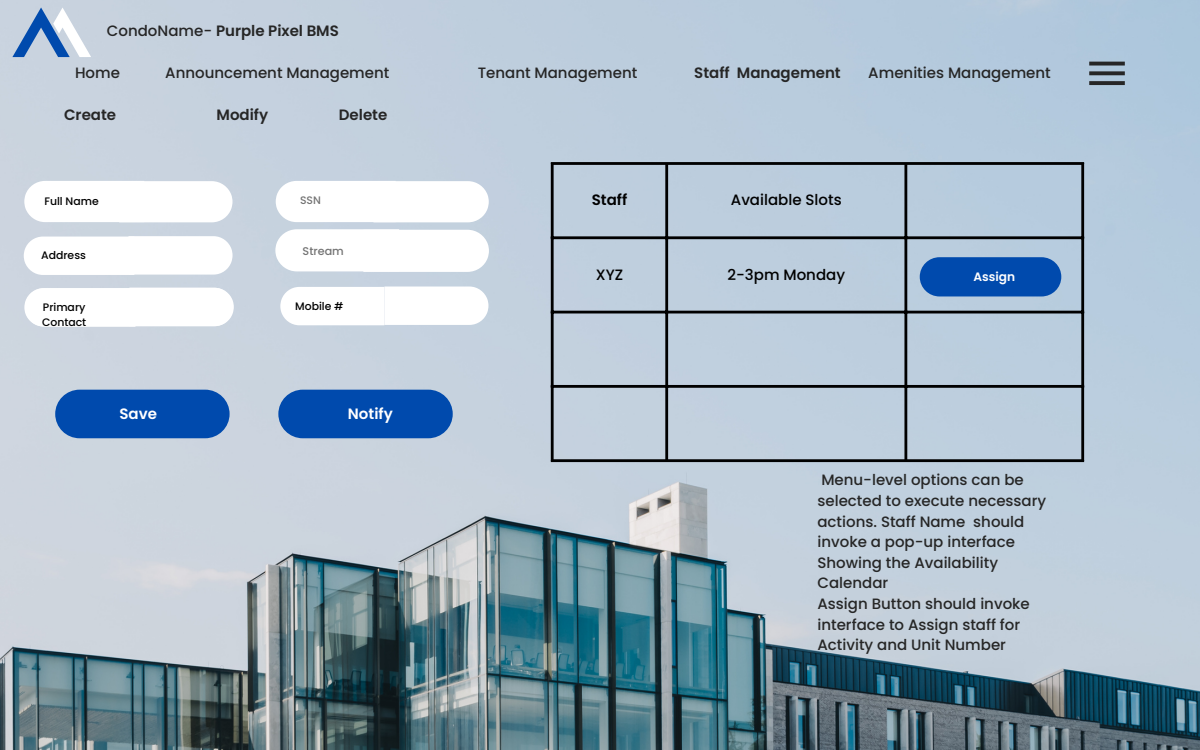
<style>
.page{position:relative;width:1200px;height:750px;background:#fff}
.page>*{position:absolute;margin:0;border:0;box-sizing:border-box;transform-origin:0 0}
.t1{font:500 15px/20.6px "Poppins";color:#262626}
.t2{font:600 15px "Poppins";color:#262626}
.t3{font:500 15px "Poppins";color:#000}
.t4{font:600 15px "Poppins";color:#fff}
.t5{font:600 15px "Poppins";color:#000}
.t6{font:600 12.12px "Poppins";color:#fff}
.t7{font:500 11.12px "Poppins";color:#737373}
.t8{font:500 10.88px/15px "Poppins";color:#000}
.t9{font:500 10.88px "Poppins";color:#737373}
.s1{font-weight:500}
</style>
<div class="page">
<img style="left:0;top:0;width:1200px;height:750px">
<svg style="left:12px;top:7px;width:79px;height:50px;background:#a2b9d7"></svg>
<svg style="left:1089px;top:62px;width:36px;height:23px"></svg>
<hr style="left:551px;top:165px;width:3px;height:294px;background:#000">
<hr style="left:665px;top:165px;width:3px;height:294px;background:#000">
<hr style="left:904px;top:165px;width:3px;height:294px;background:#000">
<hr style="left:1081px;top:165px;width:3px;height:294px;background:#000">
<hr style="left:551px;top:162px;width:533px;height:3px;background:#000">
<hr style="left:551px;top:236px;width:533px;height:3px;background:#000">
<hr style="left:551px;top:311px;width:533px;height:2px;background:#000">
<hr style="left:551px;top:385px;width:533px;height:3px;background:#000">
<hr style="left:551px;top:459px;width:533px;height:3px;background:#000">
<div style="left:55px;top:390px;width:175px;height:48px;background:#004aad;border-radius:24px"></div>
<div style="left:278px;top:390px;width:175px;height:48px;background:#004aad;border-radius:24px"></div>
<svg style="left:24px;top:181px;width:209px;height:41px"></svg>
<svg style="left:275px;top:229px;width:214px;height:43px"></svg>
<svg style="left:276px;top:181px;width:213px;height:41px"></svg>
<svg style="left:24px;top:236px;width:209px;height:39px"></svg>
<svg style="left:24px;top:288px;width:210px;height:39px"></svg>
<svg style="left:280px;top:287px;width:208px;height:38px"></svg>
<div style="left:920px;top:257px;width:141px;height:39px;background:#004aad;border-radius:20px"></div>
<p class="t2" style="left:107px;top:21px;width:234px"><span class="s1">CondoName-</span> Purple Pixel BMS</p>
<p class="t1" style="left:75px;top:63px;width:46px">Home</p>
<p class="t1" style="left:165px;top:63px;width:226px">Announcement Management</p>
<p class="t1" style="left:478px;top:63px;width:161px">Tenant Management</p>
<p class="t2" style="left:64px;top:104px;width:54px">Create</p>
<p class="t2" style="left:217px;top:104px;width:53px">Modify</p>
<p class="t2" style="left:339px;top:104px;width:50px">Delete</p>
<p class="t2" style="left:694px;top:62px;width:148px">Staff Management</p>
<p class="t1" style="left:868px;top:63px;width:184px">Amenities Management</p>
<p class="t8" style="left:44px;top:194px;width:56px">Full Name</p>
<p class="t8" style="left:41px;top:248px;width:46px">Address</p>
<p class="t9" style="left:300px;top:193px;width:22px">SSN</p>
<p class="t7" style="left:303px;top:243px;width:43px">Stream</p>
<p class="t8" style="left:42px;top:300px;width:46px">Primary<br>Contact</p>
<p class="t8" style="left:295px;top:298px;width:50px">Mobile #</p>
<p class="t8" style="left:48px;top:300px;width:42px">hone #</p>
<p class="t4" style="left:119px;top:403px;width:39px">Save</p>
<p class="t4" style="left:348px;top:403px;width:46px">Notify</p>
<p class="t5" style="left:592px;top:189px;width:37px">Staff</p>
<p class="t3" style="left:731px;top:189px;width:112px">Available Slots</p>
<p class="t3" style="left:596px;top:264px;width:29px">XYZ</p>
<p class="t3" style="left:727px;top:264px;width:119px">2-3pm Monday</p>
<p class="t6" style="left:974px;top:268px;width:43px">Assign</p>
<p class="t1" style="left:817px;top:470px;width:230px">Menu-level options can be selected to execute necessary actions. Staff Name should invoke a pop-up interface<br>Showing the Availability<br>Calendar<br>Assign Button should invoke interface to Assign staff for<br>Activity and Unit Number</p>
</div>
